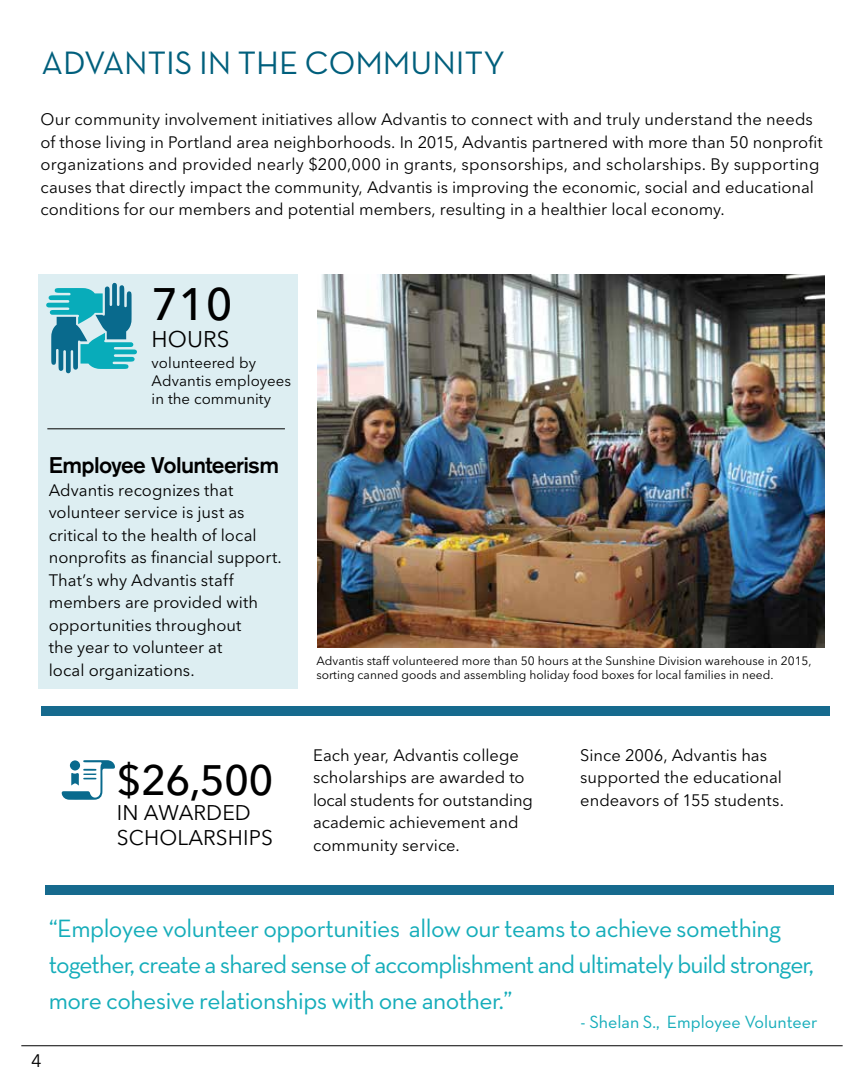
<style>
.page{position:relative;width:864px;height:1080px;background:#fff}
.page>*{position:absolute;margin:0;border:0;box-sizing:border-box;transform-origin:0 0}
.t1{font:500 45.15px "Avenir Next LT Pro";color:#000}
.t2{font:500 42.15px "Avenir Next LT Pro";color:#000}
.t3{font:33px "Neutra Text TF";color:#005f7c}
.t4{font:25.5px/36px "Neutra Text TF";letter-spacing:-.025em;color:#15adba}
.t5{font:500 22.5px "Akzidenz Grotesk BE";letter-spacing:-.03em;color:#000}
.t6{font:22.5px "Avenir Next LT Pro";letter-spacing:.005em;color:#000}
.t7{font:21px/25.3px "Avenir Next LT Pro";letter-spacing:.005em;color:#000}
.t8{font:18px "Neutra Text TF";color:#15adba}
.t9{font:18px "Avenir Next LT Pro";color:#000}
.t10{font:16.5px/22.5px "Avenir Next LT Pro";color:#000}
.t11{font:15px/18px "Avenir Next LT Pro";letter-spacing:.005em;color:#000}
.t12{font:12px/14.4px "Avenir Next LT Pro";color:#000}
</style>
<div class="page">
<div style="left:39px;top:274px;width:259px;height:414px;background:#ddeef2"></div>
<img style="left:317px;top:274px;width:508px;height:374px">
<svg style="left:46px;top:283px;width:91px;height:90px"></svg>
<hr style="left:47px;top:428px;width:238px;height:1px;background:#000">
<svg style="left:61px;top:760px;width:54px;height:40px"></svg>
<div style="left:41px;top:706px;width:788px;height:10px;background:#166a8e"></div>
<div style="left:45px;top:885px;width:789px;height:10px;background:#166a8e"></div>
<hr style="left:21px;top:1045px;width:822px;height:1px;background:#000101">
<h3 class="t3" style="left:41px;top:43px;width:465px">ADVANTIS IN THE COMMUNITY</h3>
<p class="t10" style="left:41px;top:108px;width:784px">Our community involvement initiatives allow Advantis to connect with and truly understand the needs of those living in Portland area neighborhoods. In 2015, Advantis partnered with more than 50 nonprofit organizations and provided nearly $200,000 in grants, sponsorships, and scholarships. By supporting causes that directly impact the community, Advantis is improving the economic, social and educational conditions for our members and potential members, resulting in a healthier local economy.</p>
<h1 class="t1" style="left:152px;top:277px;width:82px">710</h1>
<h3 class="t6" style="left:152px;top:326px;width:80px">HOURS</h3>
<p class="t11" style="left:152px;top:354px;width:141px">volunteered by<br>Advantis employees in the community</p>
<h3 class="t5" style="left:49px;top:451px;width:232px">Employee Volunteerism</h3>
<p class="t10" style="left:49px;top:479px;width:235px">Advantis recognizes that volunteer service is just as critical to the health of local nonprofits as financial support.<br>That’s why Advantis staff members are provided with opportunities throughout<br>the year to volunteer at<br>local organizations.</p>
<p class="t12" style="left:316px;top:653px;width:497px">Advantis staff volunteered more than 50 hours at the Sunshine Division warehouse in 2015, sorting canned goods and assembling holiday food boxes for local families in need.</p>
<h2 class="t2" style="left:117px;top:755px;width:158px">$26,500</h2>
<p class="t7" style="left:117px;top:800px;width:157px">IN AWARDED<br>SCHOLARSHIPS</p>
<p class="t10" style="left:313px;top:744px;width:221px">Each year, Advantis college scholarships are awarded to local students for outstanding academic achievement and community service.</p>
<p class="t10" style="left:580px;top:744px;width:205px">Since 2006, Advantis has supported the educational endeavors of 155 students.</p>
<h3 class="t4" style="left:49px;top:910px;width:767px">“Employee volunteer opportunities allow our teams to achieve something together, create a shared sense of accomplishment and ultimately build stronger, more cohesive relationships with one another.”</h3>
<p class="t8" style="left:581px;top:1011px;width:239px">- Shelan S., Employee Volunteer</p>
<p class="t9" style="left:31px;top:1050px;width:12px">4</p>
</div>
